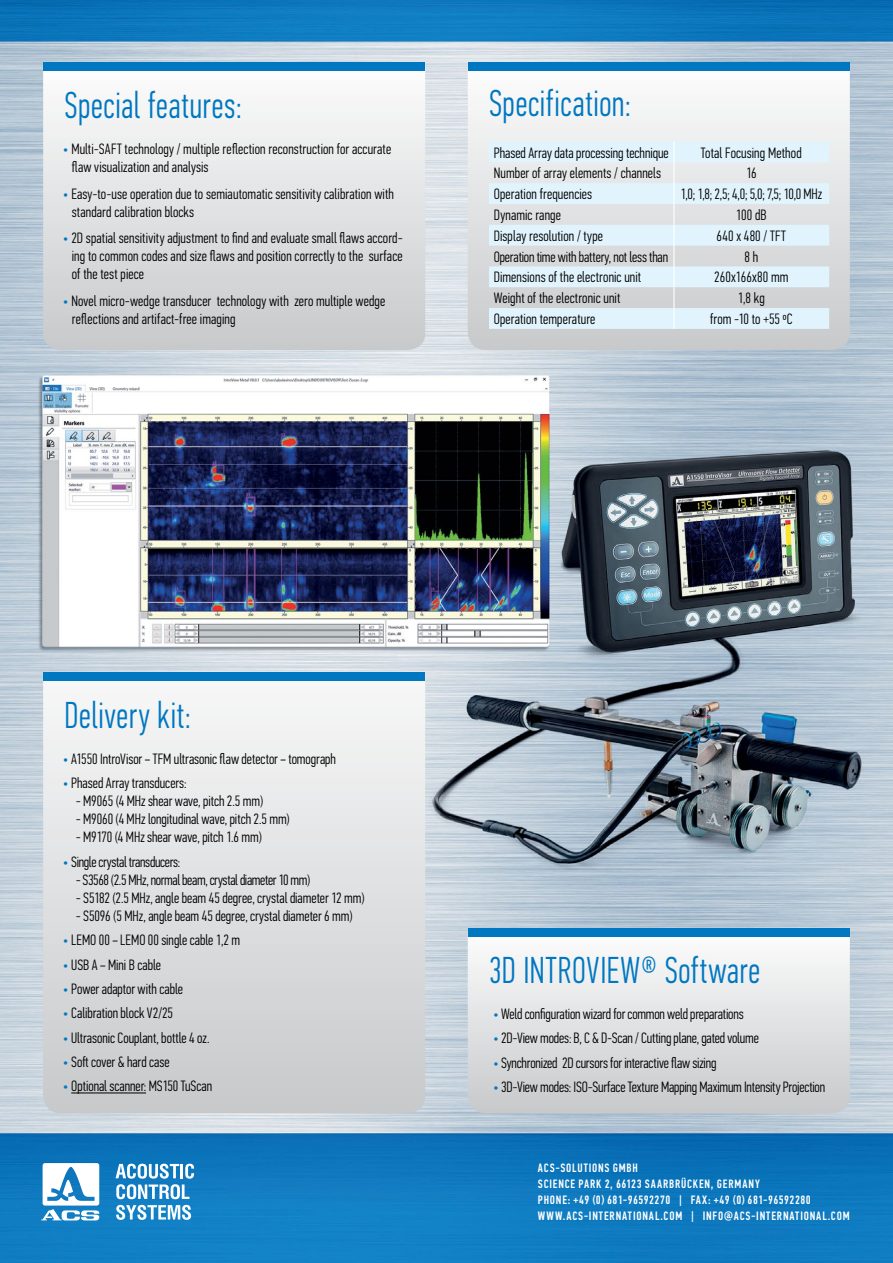
<style>
.page{position:relative;width:893px;height:1263px;background:#fff}
.page>*{position:absolute;margin:0;border:0;box-sizing:border-box;transform-origin:0 0}
.t1{font:300 37.5px "PF Din Text Comp Pro";letter-spacing:.02em;color:#0077c1;scale:.9 1}
.t2{font:300 15px/18px "PF Din Text Comp Pro";color:#000}
.t3{font:300 15px "PF Din Text Comp Pro";letter-spacing:-.025em;color:#000}
.t4{font:300 15px "PF Din Text Comp Pro";letter-spacing:-.02em;color:#000}
.t5{font:300 15px "PF Din Text Comp Pro";letter-spacing:.02em;color:#000}
.t6{font:500 12.15px/15.9px "PF Din Text Comp Pro";letter-spacing:.065em;color:#fff}
.s1{color:#0077c1}
</style>
<div class="page">
<img style="left:0;top:0;width:893px;height:1263px">
<svg style="left:116px;top:1164px;width:78px;height:35px"></svg>
<svg style="left:116px;top:1205px;width:75px;height:15px"></svg>
<svg style="left:41px;top:1163px;width:58px;height:57px"></svg>
<svg style="left:468px;top:71px;width:382px;height:279px"></svg>
<div style="left:468px;top:62px;width:382px;height:9px;background:#0077c1"></div>
<svg style="left:489px;top:141px;width:340px;height:188px;background:#dfeaef"></svg>
<svg style="left:468px;top:936px;width:382px;height:177px"></svg>
<div style="left:468px;top:928px;width:382px;height:8px;background:#0077c1"></div>
<svg style="left:43px;top:71px;width:382px;height:279px"></svg>
<div style="left:43px;top:62px;width:382px;height:9px;background:#0077c1"></div>
<svg style="left:43px;top:681px;width:382px;height:432px"></svg>
<div style="left:43px;top:672px;width:382px;height:9px;background:#0077c1"></div>
<hr style="left:71px;top:1093px;width:75px;height:1px;background:#000">
<h1 class="t1" style="left:64px;top:84px;width:199px">Special features:</h1>
<p class="t2" style="left:72px;top:140px;width:321px;text-indent:-9px"><span class="s1">•</span> Multi-SAFT technology / multiple reflection reconstruction for accurate flaw visualization and analysis</p>
<p class="t2" style="left:72px;top:185px;width:324px;text-indent:-9px"><span class="s1">•</span> Easy-to-use operation due to semiautomatic sensitivity calibration with standard calibration blocks</p>
<p class="t2" style="left:72px;top:229px;width:332px;text-align:justify;text-indent:-9px"><span class="s1">•</span> 2D spatial sensitivity adjustment to find and evaluate small flaws accord&shy;ing to common codes and size flaws and position correctly to the surface of the test piece</p>
<p class="t2" style="left:72px;top:292px;width:315px;text-indent:-9px"><span class="s1">•</span> Novel micro-wedge transducer technology with zero multiple wedge reflections and artifact-free imaging</p>
<h1 class="t1" style="left:489px;top:82px;width:159px">Specification:</h1>
<p class="t2" style="left:494px;top:143px;width:176px">Phased Array data processing technique</p>
<p class="t2" style="left:701px;top:143px;width:102px">Total Focusing Method</p>
<p class="t2" style="left:494px;top:164px;width:169px">Number of array elements / channels</p>
<p class="t2" style="left:746px;top:164px;width:12px">16</p>
<p class="t2" style="left:494px;top:185px;width:100px">Operation frequencies</p>
<p class="t2" style="left:680px;top:185px;width:143px">1,0; 1,8; 2,5; 4,0; 5,0; 7,5; 10,0 MHz</p>
<p class="t2" style="left:494px;top:206px;width:69px">Dynamic range</p>
<p class="t2" style="left:736px;top:206px;width:32px">100 dB</p>
<p class="t2" style="left:494px;top:227px;width:111px">Display resolution / type</p>
<p class="t5" style="left:717px;top:227px;width:71px">640 x 480 / TFT</p>
<p class="t2" style="left:494px;top:247px;width:176px">Operation time with battery, not less than</p>
<p class="t2" style="left:744px;top:247px;width:15px">8 h</p>
<p class="t2" style="left:494px;top:268px;width:149px">Dimensions of the electronic unit</p>
<p class="t2" style="left:714px;top:268px;width:76px">260х166х80 mm</p>
<p class="t2" style="left:494px;top:289px;width:128px">Weight of the electronic unit</p>
<p class="t2" style="left:738px;top:289px;width:28px">1,8 kg</p>
<p class="t2" style="left:494px;top:310px;width:103px">Operation temperature</p>
<p class="t2" style="left:710px;top:310px;width:84px">from -10 to +55 ºC</p>
<h1 class="t1" style="left:64px;top:693px;width:142px">Delivery kit:</h1>
<p class="t2" style="left:63px;top:750px;width:275px"><span class="s1">•</span> А1550 IntroVisor – TFM ultrasonic flaw detector – tomograph</p>
<p class="t2" style="left:63px;top:774px;width:125px"><span class="s1">•</span> Phased Array transducers:</p>
<p class="t2" style="left:76px;top:792px;width:189px">- M9065 (4 MHz shear wave, pitch 2.5 mm)</p>
<p class="t2" style="left:76px;top:810px;width:215px">- М9060 (4 MHz longitudinal wave, pitch 2.5 mm)</p>
<p class="t2" style="left:76px;top:828px;width:187px">- M9170 (4 MHz shear wave, pitch 1.6 mm)</p>
<p class="t4" style="left:63px;top:853px;width:119px"><span class="s1">•</span> Single crystal transducers:</p>
<p class="t3" style="left:76px;top:871px;width:236px">- S3568 (2.5 MHz, normal beam, crystal diameter 10 mm)</p>
<p class="t2" style="left:76px;top:889px;width:290px">- S5182 (2.5 MHz, angle beam 45 degree, crystal diameter 12 mm)</p>
<p class="t2" style="left:76px;top:907px;width:278px">- S5096 (5 MHz, angle beam 45 degree, crystal diameter 6 mm)</p>
<p class="t2" style="left:63px;top:931px;width:179px"><span class="s1">•</span> LEMO 00 – LEMO 00 single cable 1,2 m</p>
<p class="t2" style="left:63px;top:955px;width:100px"><span class="s1">•</span> USB A – Mini B cable</p>
<p class="t2" style="left:63px;top:980px;width:122px"><span class="s1">•</span> Power adaptor with cable</p>
<p class="t2" style="left:63px;top:1004px;width:112px"><span class="s1">•</span> Calibration block V2/25</p>
<p class="t2" style="left:63px;top:1028px;width:148px"><span class="s1">•</span> Ultrasonic Couplant, bottle 4 oz.</p>
<p class="t2" style="left:63px;top:1053px;width:108px"><span class="s1">•</span> Soft cover &amp; hard case</p>
<p class="t2" style="left:63px;top:1077px;width:151px"><span class="s1">•</span> Optional scanner: MS150 TuScan</p>
<h1 class="t1" style="left:489px;top:948px;width:303px">3D INTROVIEW® Software</h1>
<p class="t2" style="left:493px;top:1004px;width:252px"><span class="s1">•</span> Weld configuration wizard for common weld preparations</p>
<p class="t2" style="left:493px;top:1029px;width:267px"><span class="s1">•</span> 2D-View modes: B, C &amp; D-Scan / Cutting plane, gated volume</p>
<p class="t2" style="left:493px;top:1053px;width:225px"><span class="s1">•</span> Synchronized 2D cursors for interactive flaw sizing</p>
<p class="t2" style="left:493px;top:1078px;width:333px"><span class="s1">•</span> 3D-View modes: ISO-Surface Texture Mapping Maximum Intensity Projection</p>
<p class="t6" style="left:538px;top:1160px;width:313px">ACS-SOLUTIONS GMBH<br>SCIENCE PARK 2, 66123 SAARBRÜCKEN, GERMANY<br>PHONE: +49 (0) 681-96592270 | FAX: +49 (0) 681-96592280<br>WWW.ACS-INTERNATIONAL.COM | INFO@ACS-INTERNATIONAL.COM</p>
</div>
